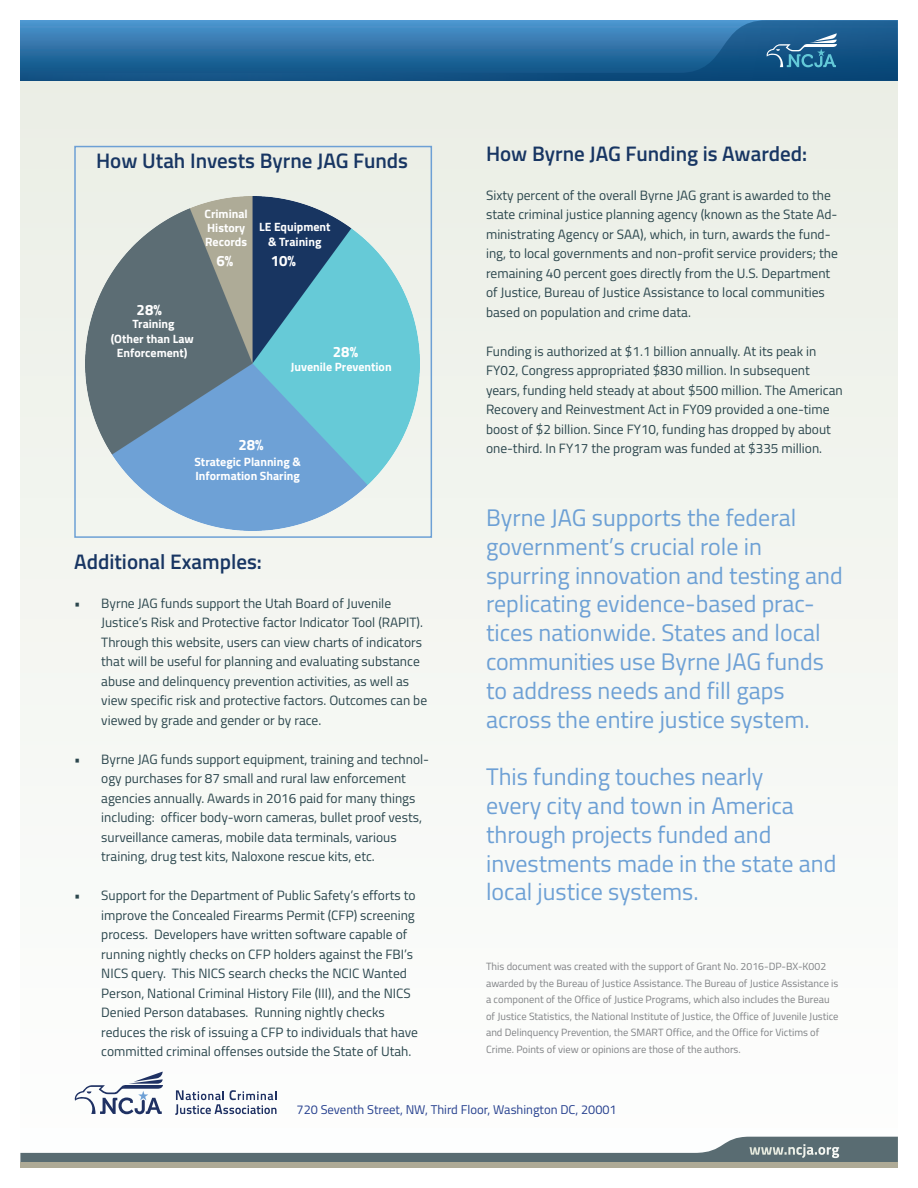
<style>
.page{position:relative;width:918px;height:1188px;background:#fff}
.page>*{position:absolute;margin:0;border:0;box-sizing:border-box;transform-origin:0 0}
.t1{font:24px/28.8px "Titillium";color:#6da0d5}
.t2{font:600 21px "Titillium";color:#183663}
.t3{font:700 15px "Titillium";color:#fff}
.t4{font:13.5px/19.5px "Titillium";color:#2b464d}
.t5{font:12.75px "Titillium";color:#253f8e}
.t6{font:700 12px/14.4px "Titillium";color:#fff}
.t7{font:10.5px/16.5px "Titillium";color:#808285}
</style>
<div class="page">
<div style="left:20px;top:20px;width:878px;height:1148px;background:#f5f6f2"></div>
<svg style="left:20px;top:1137px;width:878px;height:26px"></svg>
<svg style="left:20px;top:20px;width:878px;height:60px;background:#286ca0"></svg>
<div style="left:20px;top:1163px;width:878px;height:5px;background:#aeaa96"></div>
<svg style="left:766px;top:33px;width:71px;height:34px;background:#3b779f"></svg>
<svg style="left:75px;top:1072px;width:88px;height:42px"></svg>
<svg style="left:175px;top:1090px;width:102px;height:25px"></svg>
<div style="left:74px;top:146px;width:358px;height:392px;border:2px solid #6da0d5"></div>
<img style="left:85px;top:197px;width:335px;height:334px">
<p class="t2" style="left:96px;top:145px;width:313px">How Utah Invests Byrne JAG Funds</p>
<p class="t6" style="left:205px;top:206px;width:45px">Criminal</p>
<p class="t6" style="left:207px;top:220px;width:40px">History</p>
<p class="t6" style="left:205px;top:234px;width:43px">Records</p>
<p class="t3" style="left:216px;top:249px;width:18px">6%</p>
<p class="t6" style="left:259px;top:219px;width:73px">LE Equipment</p>
<p class="t6" style="left:268px;top:234px;width:55px">&amp; Training</p>
<p class="t3" style="left:271px;top:249px;width:27px">10%</p>
<p class="t3" style="left:137px;top:298px;width:27px">28%</p>
<p class="t6" style="left:133px;top:316px;width:44px">Training</p>
<p class="t6" style="left:111px;top:331px;width:84px;text-align:center">(Other than Law<br>Enforcement)</p>
<p class="t3" style="left:333px;top:341px;width:27px">28%</p>
<p class="t6" style="left:291px;top:359px;width:102px">Juvenile Prevention</p>
<p class="t3" style="left:238px;top:433px;width:27px">28%</p>
<p class="t6" style="left:195px;top:454px;width:108px">Strategic Planning &amp;<br>Information Sharing</p>
<p class="t2" style="left:74px;top:546px;width:189px">Additional Examples:</p>
<p class="t4" style="left:101px;top:593px;width:327px;text-indent:-27px">• Byrne JAG funds support the Utah Board of Juvenile Justice’s Risk and Protective factor Indicator Tool (RAPIT).<br>Through this website, users can view charts of indicators that will be useful for planning and evaluating substance abuse and delinquency prevention activities, as well as view specific risk and protective factors. Outcomes can be viewed by grade and gender or by race.</p>
<p class="t4" style="left:101px;top:749px;width:329px;text-indent:-27px">• Byrne JAG funds support equipment, training and technol&shy;ogy purchases for 87 small and rural law enforcement agencies annually. Awards in 2016 paid for many things including: officer body-worn cameras, bullet proof vests, surveillance cameras, mobile data terminals, various training, drug test kits, Naloxone rescue kits, etc.</p>
<p class="t4" style="left:101px;top:885px;width:318px;text-indent:-27px">• Support for the Department of Public Safety’s efforts to improve the Concealed Firearms Permit (CFP) screening process. Developers have written software capable of running nightly checks on CFP holders against the FBI’s NICS query. This NICS search checks the NCIC Wanted Person, National Criminal History File (III), and the NICS Denied Person databases. Running nightly checks reduces the risk of issuing a CFP to individuals that have committed criminal offenses outside the State of Utah.</p>
<p class="t2" style="left:486px;top:138px;width:323px">How Byrne JAG Funding is Awarded:</p>
<p class="t4" style="left:486px;top:184px;width:353px">Sixty percent of the overall Byrne JAG grant is awarded to the state criminal justice planning agency (known as the State Ad&shy;ministrating Agency or SAA), which, in turn, awards the fund&shy;ing, to local governments and non-profit service providers; the remaining 40 percent goes directly from the U.S. Department of Justice, Bureau of Justice Assistance to local communities based on population and crime data.</p>
<p class="t4" style="left:486px;top:340px;width:358px">Funding is authorized at $1.1 billion annually. At its peak in FY02, Congress appropriated $830 million. In subsequent years, funding held steady at about $500 million. The American Recovery and Reinvestment Act in FY09 provided a one-time boost of $2 billion. Since FY10, funding has dropped by about one-third. In FY17 the program was funded at $335 million.</p>
<p class="t1" style="left:486px;top:502px;width:312px">Byrne JAG supports the federal</p>
<p class="t1" style="left:486px;top:531px;width:277px">government’s crucial role in</p>
<p class="t1" style="left:486px;top:560px;width:358px">spurring innovation and testing and</p>
<p class="t1" style="left:486px;top:589px;width:339px">replicating evidence-based prac&shy;tices nationwide. States and local communities use Byrne JAG funds to address needs and fill gaps across the entire justice system.</p>
<p class="t1" style="left:486px;top:761px;width:279px">This funding touches nearly</p>
<p class="t1" style="left:486px;top:790px;width:309px">every city and town in America through projects funded and</p>
<p class="t1" style="left:486px;top:848px;width:352px">investments made in the state and local justice systems.</p>
<p class="t7" style="left:486px;top:958px;width:354px">This document was created with the support of Grant No. 2016-DP-BX-K002 awarded by the Bureau of Justice Assistance. The Bureau of Justice Assistance is a component of the Office of Justice Programs, which also includes the Bureau of Justice Statistics, the National Institute of Justice, the Office of Juvenile Justice and Delinquency Prevention, the SMART Office, and the Office for Victims of Crime. Points of view or opinions are those of the authors.</p>
<p class="t5" style="left:297px;top:1100px;width:322px">720 Seventh Street, NW, Third Floor, Washington DC, 20001</p>
<p class="t3" style="left:749px;top:1138px;width:92px">www.ncja.org</p>
</div>
